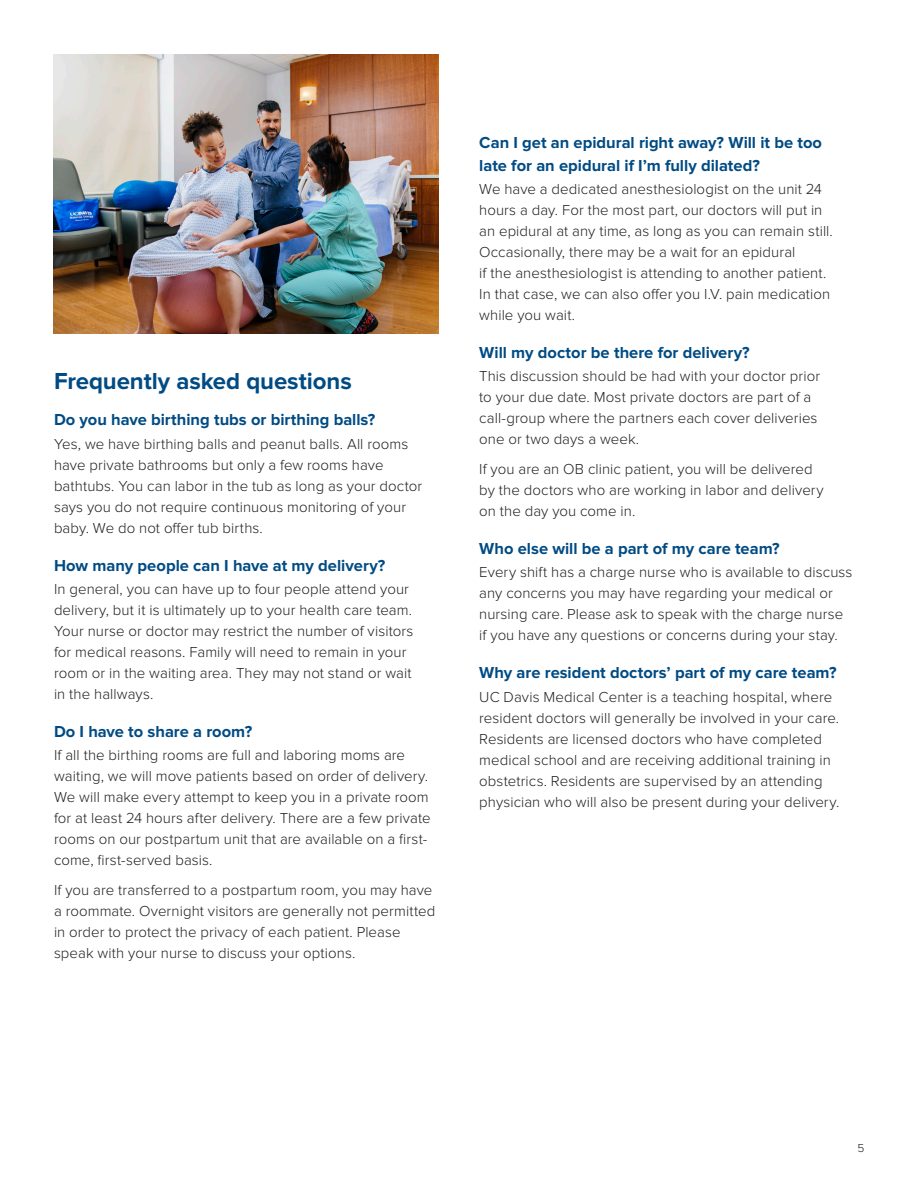
<style>
.page{position:relative;width:918px;height:1188px;background:#fff}
.page>*{position:absolute;margin:0;border:0;box-sizing:border-box;transform-origin:0 0}
.Sub_16{font:700 24px "Proxima Nova";letter-spacing:-.005em;color:#004b84}
.subhead{font:700 16.5px/22.5px "Proxima Nova";color:#004b84}
.body_text{font:300 15px/21px "Proxima Nova";letter-spacing:.005em;color:#231f20}
.t1{font:300 12px "Proxima Nova";color:#231f20}
</style>
<div class="page">
<img style="left:54px;top:54px;width:385px;height:280px">
<p class="Sub_16" style="left:54px;top:368px;width:299px">Frequently asked questions</p>
<p class="subhead" style="left:54px;top:409px;width:323px">Do you have birthing tubs or birthing balls?</p>
<p class="body_text" style="left:54px;top:434px;width:370px">Yes, we have birthing balls and peanut balls. All rooms have private bathrooms but only a few rooms have bathtubs. You can labor in the tub as long as your doctor says you do not require continuous monitoring of your baby. We do not offer tub births.</p>
<p class="subhead" style="left:54px;top:554px;width:333px">How many people can I have at my delivery?</p>
<p class="body_text" style="left:54px;top:579px;width:361px">In general, you can have up to four people attend your delivery, but it is ultimately up to your health care team.<br>Your nurse or doctor may restrict the number of visitors for medical reasons. Family will need to remain in your room or in the waiting area. They may not stand or wait in the hallways.</p>
<p class="subhead" style="left:54px;top:721px;width:200px">Do I have to share a room?</p>
<p class="body_text" style="left:54px;top:745px;width:378px">If all the birthing rooms are full and laboring moms are waiting, we will move patients based on order of delivery.<br>We will make every attempt to keep you in a private room for at least 24 hours after delivery. There are a few private rooms on our postpartum unit that are available on a first&shy;come, first-served basis.</p>
<p class="body_text" style="left:54px;top:880px;width:383px">If you are transferred to a postpartum room, you may have a roommate. Overnight visitors are generally not permitted in order to protect the privacy of each patient. Please speak with your nurse to discuss your options.</p>
<p class="subhead" style="left:479px;top:132px;width:344px">Can I get an epidural right away? Will it be too late for an epidural if I’m fully dilated?</p>
<p class="body_text" style="left:479px;top:179px;width:355px">We have a dedicated anesthesiologist on the unit 24 hours a day. For the most part, our doctors will put in an epidural at any time, as long as you can remain still.<br>Occasionally, there may be a wait for an epidural<br>if the anesthesiologist is attending to another patient.<br>In that case, we can also offer you I.V. pain medication while you wait.</p>
<p class="subhead" style="left:479px;top:341px;width:272px">Will my doctor be there for delivery?</p>
<p class="body_text" style="left:479px;top:366px;width:342px">This discussion should be had with your doctor prior to your due date. Most private doctors are part of a call-group where the partners each cover deliveries one or two days a week.</p>
<p class="body_text" style="left:479px;top:459px;width:346px">If you are an OB clinic patient, you will be delivered by the doctors who are working in labor and delivery on the day you come in.</p>
<p class="subhead" style="left:479px;top:538px;width:302px">Who else will be a part of my care team?</p>
<p class="body_text" style="left:479px;top:562px;width:375px">Every shift has a charge nurse who is available to discuss any concerns you may have regarding your medical or nursing care. Please ask to speak with the charge nurse if you have any questions or concerns during your stay.</p>
<p class="subhead" style="left:479px;top:662px;width:359px">Why are resident doctors’ part of my care team?</p>
<p class="body_text" style="left:479px;top:687px;width:362px">UC Davis Medical Center is a teaching hospital, where resident doctors will generally be involved in your care.<br>Residents are licensed doctors who have completed medical school and are receiving additional training in obstetrics. Residents are supervised by an attending physician who will also be present during your delivery.</p>
<p class="t1" style="left:857px;top:1142px;width:8px">5</p>
</div>
